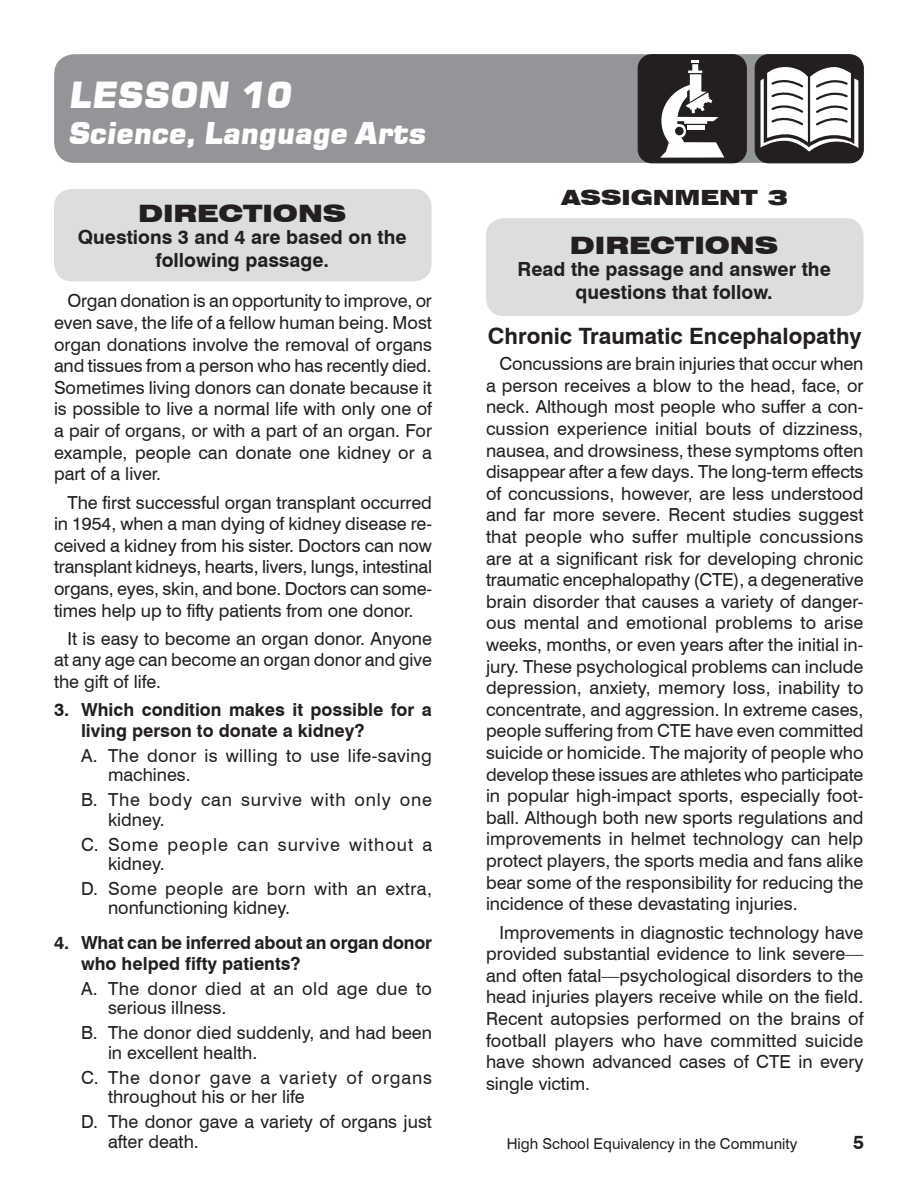
<style>
.page{position:relative;width:918px;height:1188px;background:#fff}
.page>*{position:absolute;margin:0;border:0;box-sizing:border-box;transform-origin:0 0}
.subject_headers-Less{font:italic 36px "Square 721 Blk";color:#fff}
.subject_headers-less{font:italic 30px "Square 721 Blk";letter-spacing:-.025em;color:#fff}
.Directions_hed{font:900 expanded 24px "Swiss 721 BT";color:#231f20}
.subheads{font:700 22.5px "Swiss 721 BT";color:#231f20}
.t1{font:900 expanded 21px "Swiss 721 BT";color:#231f20}
.Directions_copy{font:700 19.5px/22.5px "Swiss 721 BT";color:#231f20;text-align:center}
.Body_text{font:18px/21.6px "Swiss 721 BT";color:#231f20;text-align:justify}
.Numbered_questions{font:700 18px/21px "Swiss 721 BT";color:#231f20}
.ANSWERS{font:18px/19.5px "Swiss 721 BT";color:#231f20}
.ANSWERS-2{font:18px/19.5px "Swiss 721 BT";letter-spacing:.03em;color:#231f20}
.ANSWERS-3{font:18px/19.5px "Swiss 721 BT";letter-spacing:.05em;color:#231f20}
.ANSWERS-4{font:18px/19.5px "Swiss 721 BT";letter-spacing:.02em;color:#231f20}
.ANSWERS-5{font:18px/19.5px "Swiss 721 BT";letter-spacing:.025em;color:#231f20}
.ANSWERS-6{font:18px/19.5px "Swiss 721 BT";letter-spacing:.045em;color:#231f20}
.ANSWERS-7{font:18px/19.5px "Swiss 721 BT";letter-spacing:.055em;color:#231f20}
.t2{font:15px "Swiss 721 BT";color:#231f20}
</style>
<div class="page">
<div style="left:54px;top:54px;width:809px;height:109px;background:#939598;border-radius:20px"></div>
<div style="left:486px;top:218px;width:378px;height:98px;background:#dcdddf;border-radius:18px"></div>
<div style="left:54px;top:189px;width:378px;height:92px;background:#dcdddf;border-radius:18px"></div>
<div style="left:755px;top:55px;width:108px;height:108px;background:#231f20;border-radius:14px"></div>
<div style="left:755px;top:54px;width:109px;height:109px;border:1px solid #231f20;border-radius:14px"></div>
<svg style="left:760px;top:67px;width:99px;height:85px"></svg>
<hr style="left:808px;top:75px;width:2px;height:70px;background:#231f20">
<div style="left:638px;top:55px;width:108px;height:108px;background:#231f20;border-radius:13px"></div>
<div style="left:638px;top:54px;width:109px;height:109px;border:1px solid #231f20;border-radius:13px"></div>
<svg style="left:660px;top:60px;width:64px;height:98px"></svg>
<div style="left:675px;top:127px;width:9px;height:8px;background:#231f20;border-radius:50%"></div>
<p class="subject_headers-Less" style="left:68px;top:73px;width:225px">LESSON 10</p>
<p class="subject_headers-less" style="left:68px;top:115px;width:359px">Science, Language Arts</p>
<p class="Directions_hed" style="left:138px;top:199px;width:210px">DIRECTIONS</p>
<p class="Directions_copy" style="left:78px;top:226px;width:330px">Questions 3 and 4 are based on the following passage.</p>
<p class="Body_text" style="left:54px;top:290px;width:380px;text-indent:14px">Organ donation is an opportunity to improve, or even save, the life of a fellow human being. Most organ donations involve the removal of organs and tissues from a person who has recently died.<br>Sometimes living donors can donate because it is possible to live a normal life with only one of a pair of organs, or with a part of an organ. For example, people can donate one kidney or a part of a liver.</p>
<p class="Body_text" style="left:54px;top:491px;width:380px;text-indent:14px">The first successful organ transplant occurred in 1954, when a man dying of kidney disease re&shy;ceived a kidney from his sister. Doctors can now transplant kidneys, hearts, livers, lungs, intestinal organs, eyes, skin, and bone. Doctors can some&shy;times help up to fifty patients from one donor.</p>
<p class="Body_text" style="left:54px;top:628px;width:380px;text-indent:14px">It is easy to become an organ donor. Anyone at any age can become an organ donor and give the gift of life.</p>
<p class="Numbered_questions" style="left:81px;top:699px;width:353px;text-indent:-27px">3. Which condition makes it possible for a living person to donate a kidney?</p>
<p class="ANSWERS-4" style="left:108px;top:745px;width:325px;text-indent:-27px">A. The donor is willing to use life-saving machines.</p>
<p class="ANSWERS-6" style="left:108px;top:790px;width:325px;text-indent:-27px">B. The body can survive with only one kidney.</p>
<p class="ANSWERS-7" style="left:108px;top:834px;width:326px;text-indent:-27px">C. Some people can survive without a kidney.</p>
<p class="ANSWERS-2" style="left:108px;top:879px;width:326px;text-indent:-27px">D. Some people are born with an extra, nonfunctioning kidney.</p>
<p class="Numbered_questions" style="left:81px;top:932px;width:353px;text-indent:-27px">4. What can be inferred about an organ donor who helped fifty patients?</p>
<p class="ANSWERS-5" style="left:108px;top:979px;width:325px;text-indent:-27px">A. The donor died at an old age due to serious illness.</p>
<p class="ANSWERS" style="left:108px;top:1023px;width:326px;text-indent:-27px">B. The donor died suddenly, and had been in excellent health.</p>
<p class="ANSWERS-3" style="left:108px;top:1067px;width:326px;text-indent:-27px">C. The donor gave a variety of organs throughout his or her life</p>
<p class="ANSWERS" style="left:108px;top:1112px;width:326px;text-indent:-27px">D. The donor gave a variety of organs just after death.</p>
<p class="t1" style="left:562px;top:185px;width:228px">ASSIGNMENT 3</p>
<p class="Directions_hed" style="left:570px;top:231px;width:210px">DIRECTIONS</p>
<p class="Directions_copy" style="left:517px;top:258px;width:315px">Read the passage and answer the questions that follow.</p>
<p class="subheads" style="left:488px;top:323px;width:375px">Chronic Traumatic Encephalopathy</p>
<p class="Body_text" style="left:486px;top:353px;width:379px;text-indent:14px">Concussions are brain injuries that occur when a person receives a blow to the head, face, or neck. Although most people who suffer a con&shy;cussion experience initial bouts of dizziness, nausea, and drowsiness, these symptoms often disappear after a few days. The long-term effects of concussions, however, are less understood and far more severe. Recent studies suggest that people who suffer multiple concussions are at a significant risk for developing chronic traumatic encephalopathy (CTE), a degenerative brain disorder that causes a variety of danger&shy;ous mental and emotional problems to arise weeks, months, or even years after the initial in&shy;jury. These psychological problems can include depression, anxiety, memory loss, inability to concentrate, and aggression. In extreme cases, people suffering from CTE have even committed suicide or homicide. The majority of people who develop these issues are athletes who participate in popular high-impact sports, especially foot&shy;ball. Although both new sports regulations and improvements in helmet technology can help protect players, the sports media and fans alike bear some of the responsibility for reducing the incidence of these devastating injuries.</p>
<p class="Body_text" style="left:486px;top:921px;width:379px;text-indent:14px">Improvements in diagnostic technology have provided substantial evidence to link severe— and often fatal—psychological disorders to the head injuries players receive while on the field.<br>Recent autopsies performed on the brains of football players who have committed suicide have shown advanced cases of CTE in every single victim.</p>
<p class="t2" style="left:507px;top:1134px;width:292px">High School Equivalency in the Community</p>
<p class="Directions_copy" style="left:853px;top:1130px;width:13px">5</p>
</div>
